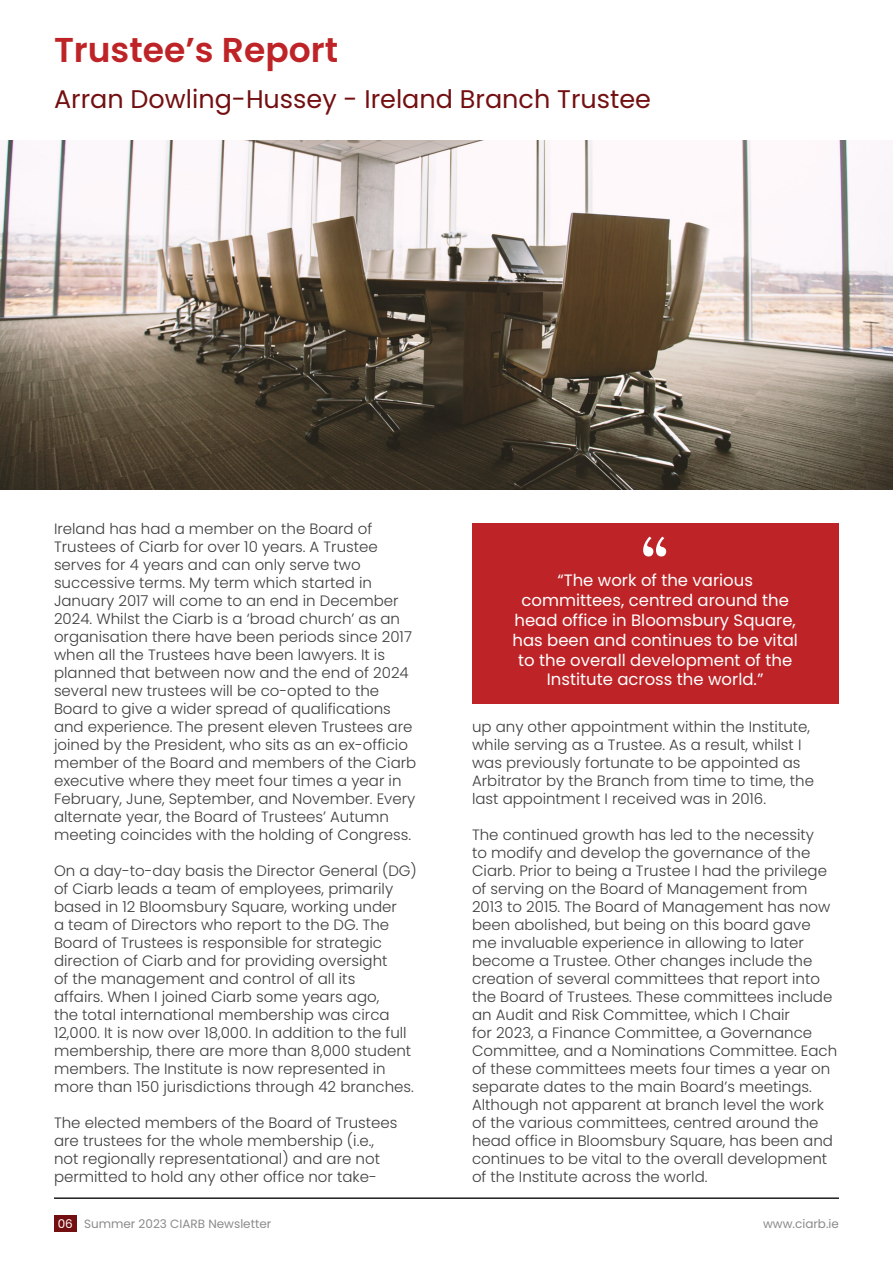
<style>
.page{position:relative;width:893px;height:1263px;background:#fff}
.page>*{position:absolute;margin:0;border:0;box-sizing:border-box;transform-origin:0 0}
.t1{font:600 34.5px "Poppins";color:#be2427}
.t2{font:25.5px "Poppins";color:#730f11}
.t3{font:16.5px/19.8px "Poppins";color:#fff;text-align:center}
.t4{font:300 15px/18px "Poppins";color:#3e3e3f}
.t5{font:12px "Poppins";color:#57585a}
.t6{font:12px "Poppins";color:#fff}
</style>
<div class="page">
<hr style="left:54px;top:1197px;width:785px;height:2px;background:#1d1f1f">
<img style="left:0;top:140px;width:893px;height:350px">
<div style="left:472px;top:523px;width:367px;height:181px;background:#be2427"></div>
<svg style="left:643px;top:537px;width:23px;height:19px"></svg>
<div style="left:54px;top:1215px;width:23px;height:16px;background:#730f11"></div>
<p class="t1" style="left:54px;top:30px;width:286px">Trustee’s Report</p>
<p class="t2" style="left:54px;top:84px;width:599px">Arran Dowling-Hussey - Ireland Branch Trustee</p>
<p class="t4" style="left:54px;top:520px;width:364px">Ireland has had a member on the Board of Trustees of Ciarb for over 10 years. A Trustee serves for 4 years and can only serve two successive terms. My term which started in January 2017 will come to an end in December 2024. Whilst the Ciarb is a ‘broad church’ as an organisation there have been periods since 2017 when all the Trustees have been lawyers. It is planned that between now and the end of 2024 several new trustees will be co-opted to the Board to give a wider spread of qualifications and experience. The present eleven Trustees are joined by the President, who sits as an ex-officio member of the Board and members of the Ciarb executive where they meet four times a year in February, June, September, and November. Every alternate year, the Board of Trustees’ Autumn meeting coincides with the holding of Congress.</p>
<p class="t4" style="left:54px;top:862px;width:364px">On a day-to-day basis the Director General (DG) of Ciarb leads a team of employees, primarily based in 12 Bloomsbury Square, working under<br>a team of Directors who report to the DG. The Board of Trustees is responsible for strategic direction of Ciarb and for providing oversight<br>of the management and control of all its<br>affairs. When I joined Ciarb some years ago,<br>the total international membership was circa 12,000. It is now over 18,000. In addition to the full membership, there are more than 8,000 student members. The Institute is now represented in more than 150 jurisdictions through 42 branches.</p>
<p class="t4" style="left:54px;top:1114px;width:345px">The elected members of the Board of Trustees are trustees for the whole membership (i.e., not regionally representational) and are not permitted to hold any other office nor take-</p>
<p class="t3" style="left:512px;top:571px;width:287px">“The work of the various committees, centred around the head office in Bloomsbury Square, has been and continues to be vital to the overall development of the<br>Institute across the world.”</p>
<p class="t4" style="left:472px;top:718px;width:343px">up any other appointment within the Institute, while serving as a Trustee. As a result, whilst I was previously fortunate to be appointed as Arbitrator by the Branch from time to time, the last appointment I received was in 2016.</p>
<p class="t4" style="left:472px;top:826px;width:367px">The continued growth has led to the necessity<br>to modify and develop the governance of the Ciarb. Prior to being a Trustee I had the privilege of serving on the Board of Management from 2013 to 2015. The Board of Management has now been abolished, but being on this board gave me invaluable experience in allowing to later become a Trustee. Other changes include the creation of several committees that report into the Board of Trustees. These committees include an Audit and Risk Committee, which I Chair<br>for 2023, a Finance Committee, a Governance Committee, and a Nominations Committee. Each of these committees meets four times a year on separate dates to the main Board’s meetings.<br>Although not apparent at branch level the work of the various committees, centred around the head office in Bloomsbury Square, has been and continues to be vital to the overall development of the Institute across the world.</p>
<p class="t6" style="left:58px;top:1217px;width:17px">06</p>
<p class="t5" style="left:84px;top:1217px;width:189px">Summer 2023 CIARB Newsletter</p>
<p class="t5" style="left:763px;top:1217px;width:77px">www.ciarb.ie</p>
</div>
